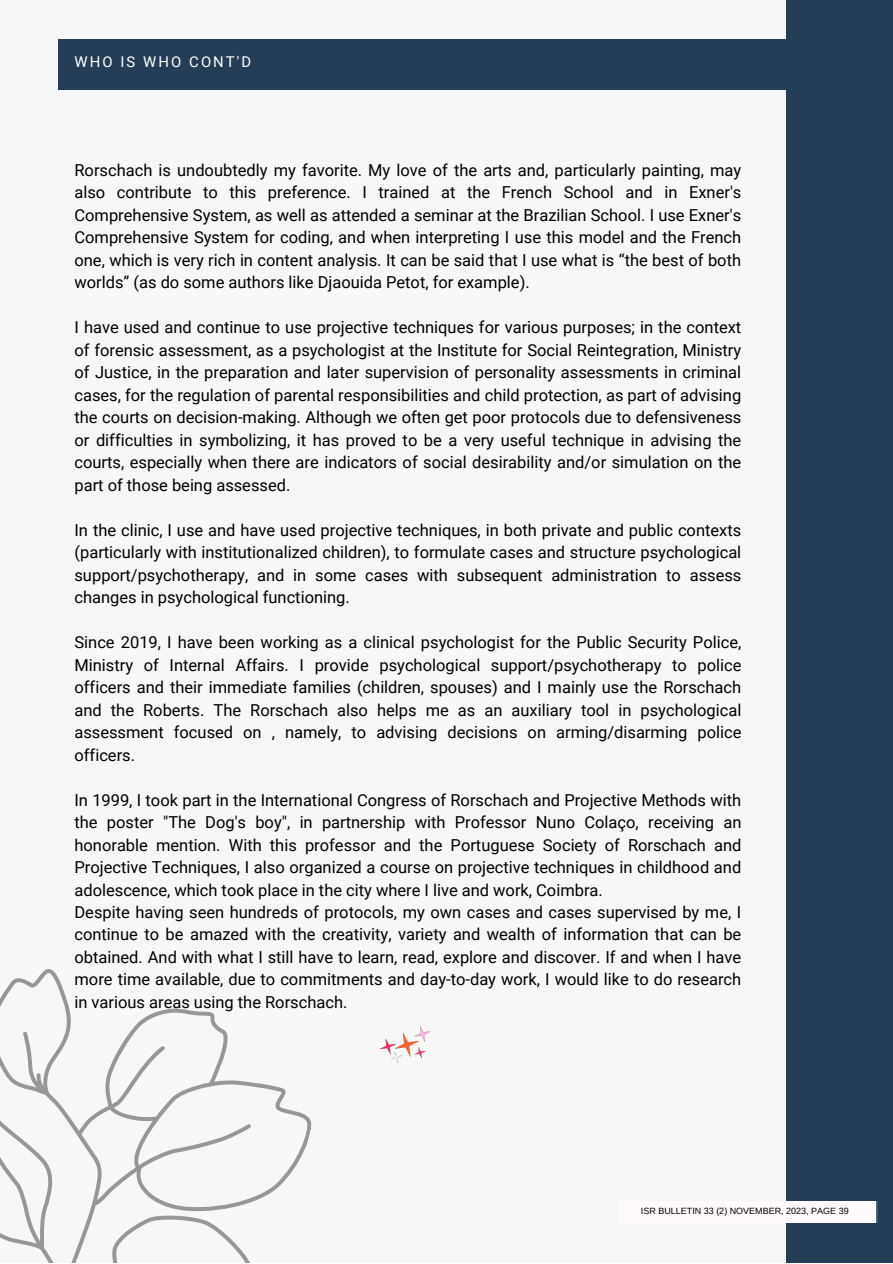
<style>
.page{position:relative;width:893px;height:1264px;background:#fff}
.page>*{position:absolute;margin:0;border:0;box-sizing:border-box;transform-origin:0 0}
.t1{font:16.5px/22.5px "Roboto";color:#000;text-align:justify}
.t2{font:14.85px "Roboto";letter-spacing:.14em;color:#fff}
.t3{font:9px "Arimo";color:#000}
</style>
<div class="page">
<div style="left:0;top:0;width:892px;height:1262px;background:#f7f7f7"></div>
<div style="left:785px;top:0;width:107px;height:1262px;background:#253d55"></div>
<div style="left:58px;top:39px;width:776px;height:51px;background:#253d55"></div>
<svg style="left:380px;top:1026px;width:51px;height:37px"></svg>
<svg style="left:0;top:969px;width:312px;height:293px"></svg>
<div style="left:785px;top:1201px;width:92px;height:21px;background:#fffbfd"></div>
<p class="t2" style="left:74px;top:54px;width:178px">WHO IS WHO CONT'D</p>
<p class="t1" style="left:74px;top:159px;width:668px">Rorschach is undoubtedly my favorite. My love of the arts and, particularly painting, may also contribute to this preference. I trained at the French School and in Exner's Comprehensive System, as well as attended a seminar at the Brazilian School. I use Exner's Comprehensive System for coding, and when interpreting I use this model and the French one, which is very rich in content analysis. It can be said that I use what is “the best of both worlds” (as do some authors like Djaouida Petot, for example).</p>
<p class="t1" style="left:74px;top:316px;width:668px">I have used and continue to use projective techniques for various purposes; in the context of forensic assessment, as a psychologist at the Institute for Social Reintegration, Ministry of Justice, in the preparation and later supervision of personality assessments in criminal cases, for the regulation of parental responsibilities and child protection, as part of advising the courts on decision-making. Although we often get poor protocols due to defensiveness or difficulties in symbolizing, it has proved to be a very useful technique in advising the courts, especially when there are indicators of social desirability and/or simulation on the part of those being assessed.</p>
<p class="t1" style="left:74px;top:518px;width:668px">In the clinic, I use and have used projective techniques, in both private and public contexts (particularly with institutionalized children), to formulate cases and structure psychological support/psychotherapy, and in some cases with subsequent administration to assess changes in psychological functioning.</p>
<p class="t1" style="left:74px;top:631px;width:668px">Since 2019, I have been working as a clinical psychologist for the Public Security Police, Ministry of Internal Affairs. I provide psychological support/psychotherapy to police officers and their immediate families (children, spouses) and I mainly use the Rorschach and the Roberts. The Rorschach also helps me as an auxiliary tool in psychological assessment focused on , namely, to advising decisions on arming/disarming police officers.</p>
<p class="t1" style="left:74px;top:788px;width:668px">In 1999, I took part in the International Congress of Rorschach and Projective Methods with the poster "The Dog's boy", in partnership with Professor Nuno Colaço, receiving an honorable mention. With this professor and the Portuguese Society of Rorschach and Projective Techniques, I also organized a course on projective techniques in childhood and adolescence, which took place in the city where I live and work, Coimbra.</p>
<p class="t1" style="left:74px;top:901px;width:668px">Despite having seen hundreds of protocols, my own cases and cases supervised by me, I continue to be amazed with the creativity, variety and wealth of information that can be obtained. And with what I still have to learn, read, explore and discover. If and when I have more time available, due to commitments and day-to-day work, I would like to do research in various areas using the Rorschach.</p>
<p class="t3" style="left:641px;top:1205px;width:209px">ISR BULLETIN 33 (2) NOVEMBER, 2023, PAGE 39</p>
</div>
